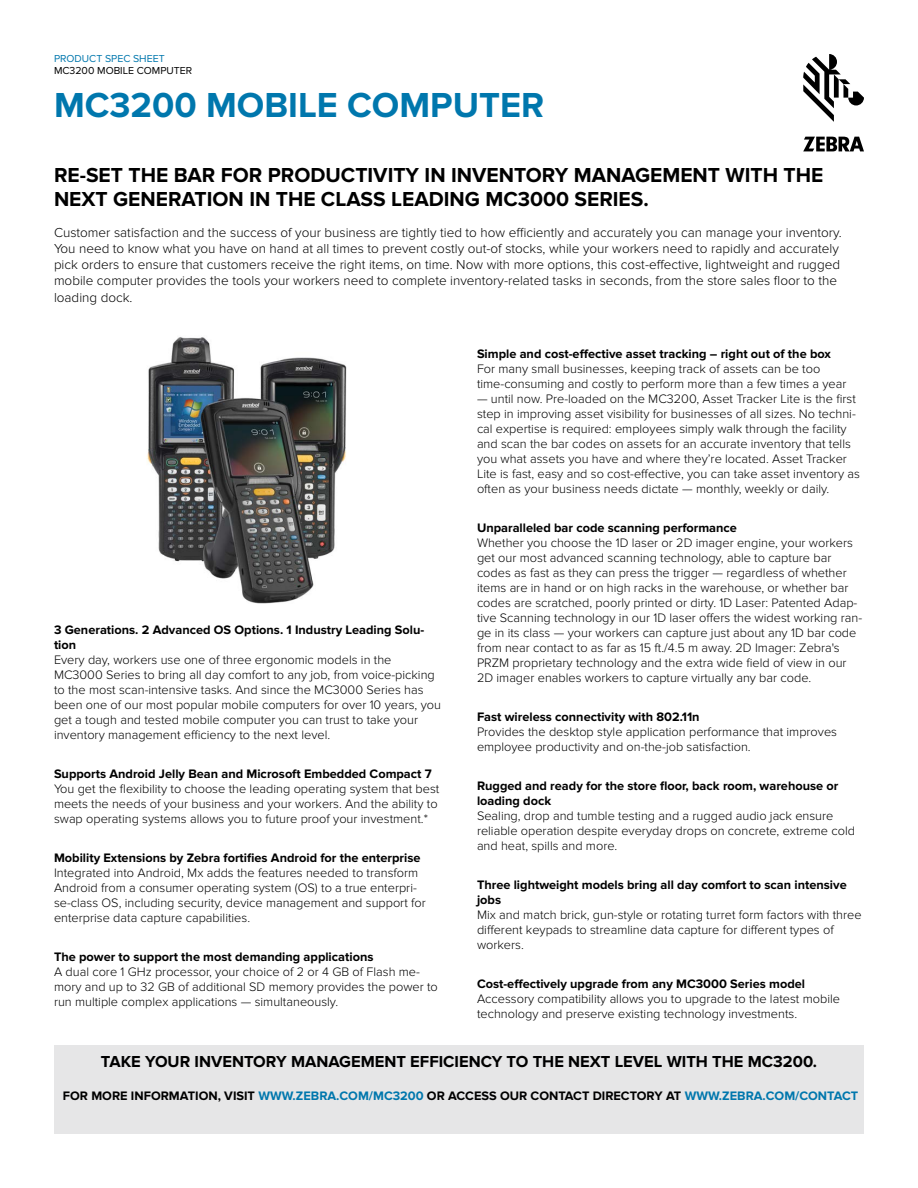
<style>
.page{position:relative;width:918px;height:1188px;background:#fff}
.page>*{position:absolute;margin:0;border:0;box-sizing:border-box;transform-origin:0 0}
.t1{font:700 36px "Proxima Nova";color:#0077ad}
.t2{font:700 21px/24px "Proxima Nova";color:#000}
.t3{font:700 16.5px "Proxima Nova";color:#000}
.t4{font:300 13.5px/16.2px "Proxima Nova";color:#000}
.t5{font:300 12.75px/15px "Proxima Nova";color:#000}
.t6{font:700 12.75px/15px "Proxima Nova";color:#000}
.t7{font:10.5px "Proxima Nova";color:#000}
.t8{font:10.5px "Proxima Nova";color:#0077ad}
.s1{color:#0077ad}
</style>
<div class="page">
<svg style="left:803px;top:137px;width:61px;height:14px"></svg>
<svg style="left:803px;top:54px;width:61px;height:68px"></svg>
<div style="left:54px;top:1046px;width:810px;height:88px;background:#e6e6e7"></div>
<img style="left:147px;top:337px;width:200px;height:267px">
<p class="t8" style="left:54px;top:52px;width:112px">PRODUCT SPEC SHEET</p>
<p class="t7" style="left:54px;top:64px;width:140px">MC3200 MOBILE COMPUTER</p>
<h1 class="t1" style="left:54px;top:85px;width:492px">MC3200 MOBILE COMPUTER</h1>
<h2 class="t2" style="left:54px;top:163px;width:771px">RE-SET THE BAR FOR PRODUCTIVITY IN INVENTORY MANAGEMENT WITH THE<br>NEXT GENERATION IN THE CLASS LEADING MC3000 SERIES.</h2>
<p class="t4" style="left:54px;top:224px;width:789px">Customer satisfaction and the success of your business are tightly tied to how efficiently and accurately you can manage your inventory.<br>You need to know what you have on hand at all times to prevent costly out-of stocks, while your workers need to rapidly and accurately pick orders to ensure that customers receive the right items, on time. Now with more options, this cost-effective, lightweight and rugged mobile computer provides the tools your workers need to complete inventory-related tasks in seconds, from the store sales floor to the loading dock.</p>
<p class="t6" style="left:477px;top:346px;width:355px">Simple and cost-effective asset tracking – right out of the box</p>
<p class="t5" style="left:477px;top:361px;width:371px">For many small businesses, keeping track of assets can be too time-consuming and costly to perform more than a few times a year</p>
<p class="t5" style="left:477px;top:391px;width:384px">— until now. Pre-loaded on the MC3200, Asset Tracker Lite is the first step in improving asset visibility for businesses of all sizes. No techni&shy;cal expertise is required: employees simply walk through the facility and scan the bar codes on assets for an accurate inventory that tells you what assets you have and where they’re located. Asset Tracker Lite is fast, easy and so cost-effective, you can take asset inventory as often as your business needs dictate — monthly, weekly or daily.</p>
<p class="t6" style="left:477px;top:520px;width:262px">Unparalleled bar code scanning performance</p>
<p class="t5" style="left:477px;top:535px;width:387px">Whether you choose the 1D laser or 2D imager engine, your workers get our most advanced scanning technology, able to capture bar codes as fast as they can press the trigger — regardless of whether items are in hand or on high racks in the warehouse, or whether bar codes are scratched, poorly printed or dirty. 1D Laser: Patented Adap&shy;tive Scanning technology in our 1D laser offers the widest working ran&shy;ge in its class — your workers can capture just about any 1D bar code from near contact to as far as 15 ft./4.5 m away. 2D Imager: Zebra's PRZM proprietary technology and the extra wide field of view in our 2D imager enables workers to capture virtually any bar code.</p>
<p class="t6" style="left:477px;top:709px;width:224px">Fast wireless connectivity with 802.11n</p>
<p class="t5" style="left:477px;top:724px;width:362px">Provides the desktop style application performance that improves employee productivity and on-the-job satisfaction.</p>
<p class="t6" style="left:477px;top:778px;width:363px">Rugged and ready for the store floor, back room, warehouse or loading dock</p>
<p class="t5" style="left:477px;top:808px;width:380px">Sealing, drop and tumble testing and a rugged audio jack ensure reliable operation despite everyday drops on concrete, extreme cold and heat, spills and more.</p>
<p class="t6" style="left:477px;top:877px;width:371px">Three lightweight models bring all day comfort to scan intensive jobs</p>
<p class="t5" style="left:477px;top:907px;width:386px">Mix and match brick, gun-style or rotating turret form factors with three different keypads to streamline data capture for different types of workers.</p>
<p class="t6" style="left:477px;top:976px;width:330px">Cost-effectively upgrade from any MC3000 Series model</p>
<p class="t5" style="left:477px;top:991px;width:365px">Accessory compatibility allows you to upgrade to the latest mobile technology and preserve existing technology investments.</p>
<p class="t3" style="left:101px;top:1052px;width:718px">TAKE YOUR INVENTORY MANAGEMENT EFFICIENCY TO THE NEXT LEVEL WITH THE MC3200.</p>
<p class="t6" style="left:63px;top:1088px;width:797px">FOR MORE INFORMATION, VISIT <span class="s1">WWW.ZEBRA.COM/MC3200</span> OR ACCESS OUR CONTACT DIRECTORY AT <span class="s1">WWW.ZEBRA.COM/CONTACT</span></p>
<p class="t6" style="left:54px;top:622px;width:372px">3 Generations. 2 Advanced OS Options. 1 Industry Leading Solu&shy;tion</p>
<p class="t5" style="left:54px;top:652px;width:388px">Every day, workers use one of three ergonomic models in the MC3000 Series to bring all day comfort to any job, from voice-picking to the most scan-intensive tasks. And since the MC3000 Series has been one of our most popular mobile computers for over 10 years, you get a tough and tested mobile computer you can trust to take your inventory management efficiency to the next level.</p>
<p class="t6" style="left:54px;top:766px;width:379px">Supports Android Jelly Bean and Microsoft Embedded Compact 7</p>
<p class="t5" style="left:54px;top:781px;width:387px">You get the flexibility to choose the leading operating system that best meets the needs of your business and your workers. And the ability to swap operating systems allows you to future proof your investment.*</p>
<p class="t6" style="left:54px;top:850px;width:368px">Mobility Extensions by Zebra fortifies Android for the enterprise</p>
<p class="t5" style="left:54px;top:865px;width:373px">Integrated into Android, Mx adds the features needed to transform Android from a consumer operating system (OS) to a true enterpri&shy;se-class OS, including security, device management and support for enterprise data capture capabilities.</p>
<p class="t6" style="left:54px;top:949px;width:321px">The power to support the most demanding applications</p>
<p class="t5" style="left:54px;top:964px;width:385px">A dual core 1 GHz processor, your choice of 2 or 4 GB of Flash me&shy;mory and up to 32 GB of additional SD memory provides the power to run multiple complex applications — simultaneously.</p>
</div>
